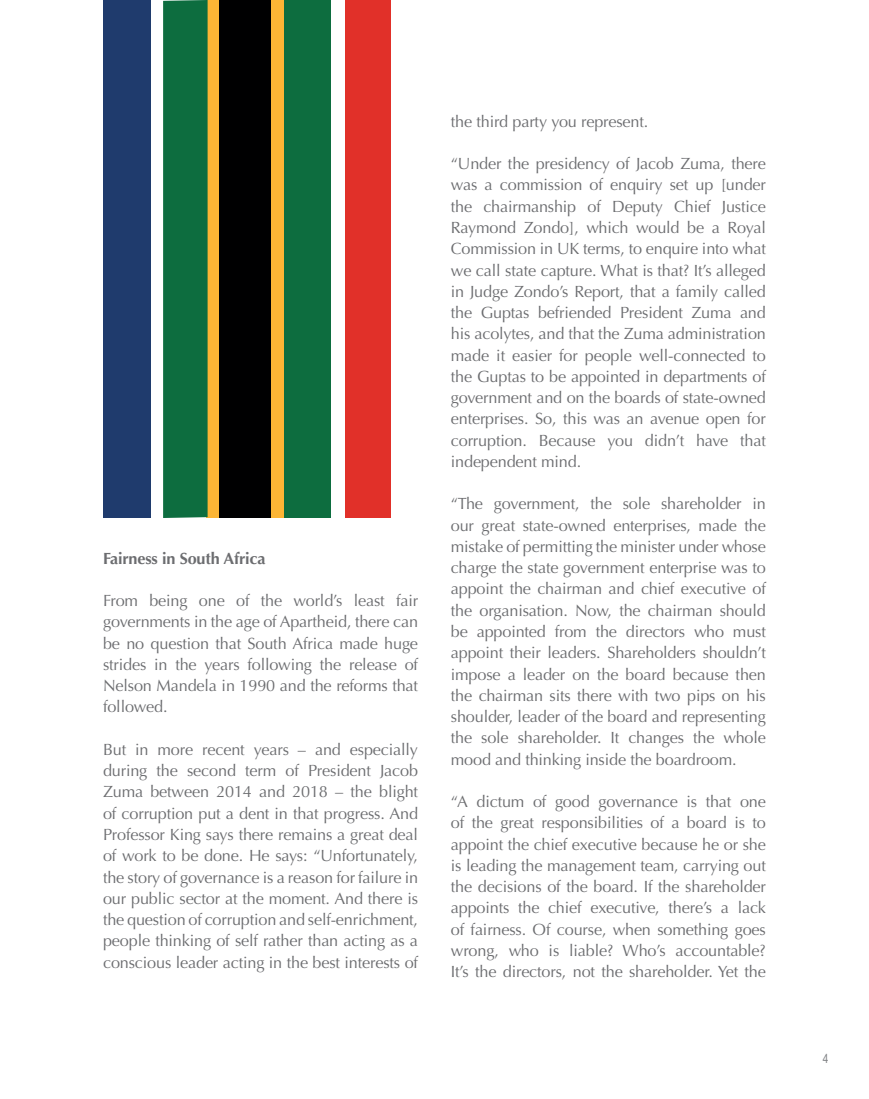
<style>
.page{position:relative;width:869px;height:1099px;background:#fff}
.page>*{position:absolute;margin:0;border:0;box-sizing:border-box;transform-origin:0 0}
.t1{font:16.25px/21.2px "Optima";letter-spacing:-.01em;color:#6c6d70;text-align:justify}
.t2{font:700 16.25px "Optima";letter-spacing:-.01em;color:#6c6d70}
.t3{font:12.5px "Arial Narrow";color:#808285}
</style>
<div class="page">
<div style="left:219px;top:1px;width:51px;height:517px;background:#000001"></div>
<div style="left:207px;top:1px;width:12px;height:517px;background:#fcb535"></div>
<div style="left:103px;top:1px;width:47px;height:517px;background:#1f3b6d"></div>
<div style="left:345px;top:1px;width:45px;height:517px;background:#e13029"></div>
<div style="left:270px;top:1px;width:13px;height:517px;background:#fcb535"></div>
<div style="left:163px;top:0;width:44px;height:518px;background:#0d6d3f"></div>
<div style="left:284px;top:0;width:46px;height:518px;background:#0d6d3f"></div>
<p class="t2" style="left:103px;top:548px;width:164px">Fairness in South Africa</p>
<p class="t1" style="left:103px;top:590px;width:316px">From being one of the world’s least fair governments in the age of Apartheid, there can be no question that South Africa made huge strides in the years following the release of Nelson Mandela in 1990 and the reforms that followed.</p>
<p class="t1" style="left:103px;top:739px;width:316px">But in more recent years – and especially during the second term of President Jacob Zuma between 2014 and 2018 – the blight of corruption put a dent in that progress. And Professor King says there remains a great deal of work to be done. He says: “Unfortunately, the story of governance is a reason for failure in our public sector at the moment. And there is the question of corruption and self-enrichment, people thinking of self rather than acting as a conscious leader acting in the best interests of</p>
<p class="t1" style="left:450px;top:111px;width:199px">the third party you represent.</p>
<p class="t1" style="left:450px;top:153px;width:316px">“Under the presidency of Jacob Zuma, there was a commission of enquiry set up [under the chairmanship of Deputy Chief Justice Raymond Zondo], which would be a Royal Commission in UK terms, to enquire into what we call state capture. What is that? It’s alleged in Judge Zondo’s Report, that a family called the Guptas befriended President Zuma and his acolytes, and that the Zuma administration made it easier for people well-connected to the Guptas to be appointed in departments of government and on the boards of state-owned enterprises. So, this was an avenue open for corruption. Because you didn’t have that independent mind.</p>
<p class="t1" style="left:450px;top:493px;width:316px">“The government, the sole shareholder in our great state-owned enterprises, made the mistake of permitting the minister under whose charge the state government enterprise was to appoint the chairman and chief executive of the organisation. Now, the chairman should be appointed from the directors who must appoint their leaders. Shareholders shouldn’t impose a leader on the board because then the chairman sits there with two pips on his shoulder, leader of the board and representing the sole shareholder. It changes the whole mood and thinking inside the boardroom.</p>
<p class="t1" style="left:450px;top:791px;width:316px">“A dictum of good governance is that one of the great responsibilities of a board is to appoint the chief executive because he or she is leading the management team, carrying out the decisions of the board. If the shareholder appoints the chief executive, there’s a lack of fairness. Of course, when something goes wrong, who is liable? Who’s accountable?<br>It’s the directors, not the shareholder. Yet the</p>
<p class="t3" style="left:822px;top:1049px;width:7px">4</p>
</div>
